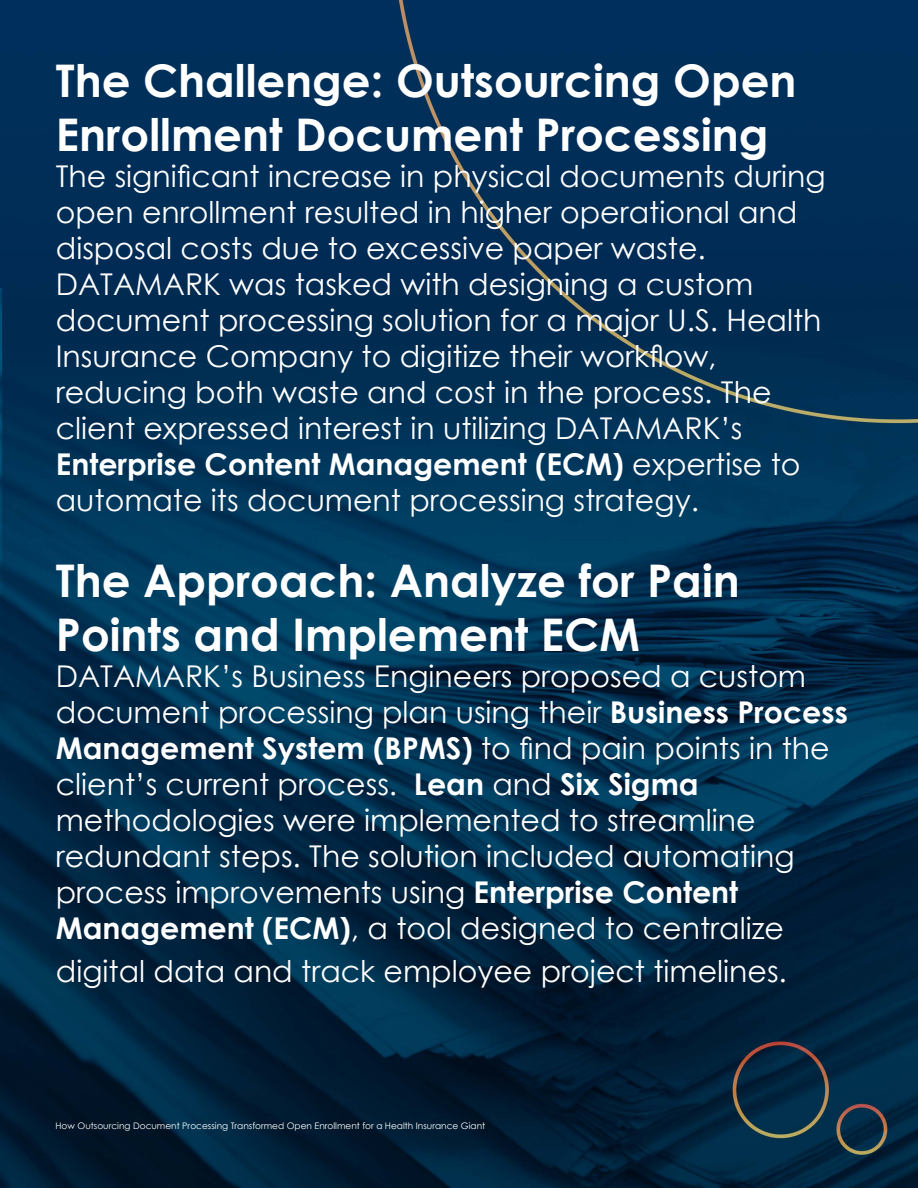
<style>
.page{position:relative;width:918px;height:1188px;background:#fff}
.page>*{position:absolute;margin:0;border:0;box-sizing:border-box;transform-origin:0 0}
.t1{font:700 45px/54px "Century Gothic";color:#fff}
.t2{font:30px/36px "Century Gothic";color:#fff}
.t3{font:700 30px "Century Gothic";color:#fff}
.t4{font:9px "Century Gothic";color:#fff}
.s1{font-weight:400}
.s2{font-weight:700}
</style>
<div class="page">
<img style="left:0;top:0;width:918px;height:1188px">
<p class="t1" style="left:56px;top:51px;width:742px">The Challenge: Outsourcing Open<br>Enrollment Document Processing</p>
<p class="t2" style="left:56px;top:157px;width:772px">The significant increase in physical documents during open enrollment resulted in higher operational and</p>
<p class="t2" style="left:56px;top:229px;width:652px">disposal costs due to excessive paper waste.</p>
<p class="t2" style="left:56px;top:265px;width:699px">DATAMARK was tasked with designing a custom</p>
<p class="t2" style="left:56px;top:301px;width:767px">document processing solution for a major U.S. Health<br>Insurance Company to digitize their workflow,</p>
<p class="t2" style="left:56px;top:373px;width:717px">reducing both waste and cost in the process. The</p>
<p class="t2" style="left:56px;top:409px;width:688px">client expressed interest in utilizing DATAMARK’s</p>
<p class="t3" style="left:56px;top:441px;width:746px">Enterprise Content Management (ECM) <span class="s1">expertise to</span></p>
<p class="t2" style="left:56px;top:481px;width:645px">automate its document processing strategy.</p>
<p class="t1" style="left:56px;top:552px;width:686px">The Approach: Analyze for Pain<br>Points and Implement ECM</p>
<p class="t2" style="left:56px;top:658px;width:794px">DATAMARK’s Business Engineers proposed a custom document processing plan using their <span class="s2">Business Process Management System (BPMS)</span> to find pain points in the client’s current process. <span class="s2">Lean</span> and <span class="s2">Six Sigma</span></p>
<p class="t2" style="left:56px;top:802px;width:701px">methodologies were implemented to streamline</p>
<p class="t2" style="left:56px;top:838px;width:741px">redundant steps. The solution included automating</p>
<p class="t2" style="left:56px;top:874px;width:684px">process improvements using <span class="s2">Enterprise Content</span></p>
<p class="t2" style="left:56px;top:910px;width:730px"><span class="s2">Management (ECM)</span>, a tool designed to centralize</p>
<p class="t2" style="left:56px;top:953px;width:733px">digital data and track employee project timelines.</p>
<p class="t4" style="left:55px;top:1119px;width:431px">How Outsourcing Document Processing Transformed Open Enrollment for a Health Insurance Giant</p>
</div>
